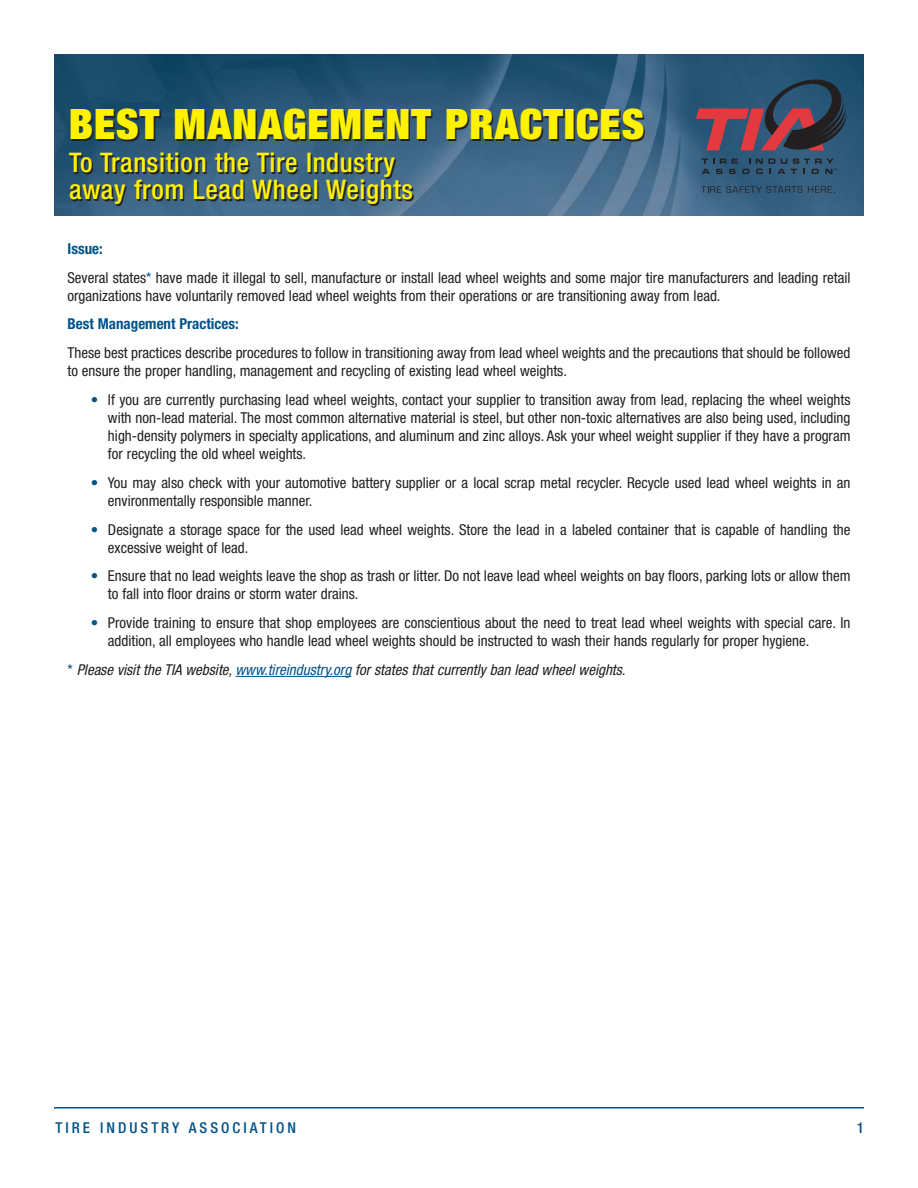
<style>
.page{position:relative;width:918px;height:1188px;background:#fff}
.page>*{position:absolute;margin:0;border:0;box-sizing:border-box;transform-origin:0 0}
.t1{font:900 expanded 42px "Helvetica Neue";letter-spacing:.025em;color:#fff200}
.t2{font:500 condensed 27px/27px "Helvetica Neue";letter-spacing:.025em;color:#fff200}
.t3{font:condensed 15px/18px "Helvetica Neue";color:#231f20}
.t4{font:italic condensed 15px "Helvetica Neue";color:#231f20}
.t5{font:500 condensed 15px "Helvetica Neue";letter-spacing:.2em;color:#005387}
.t6{font:700 condensed 15px "Helvetica Neue";color:#005387}
.t7{font:5.55px "Myriad";color:#231f20}
.s1{font-weight:700;color:#005387}
.s2{color:#005387}
.s3{font-style:normal;color:#005387}
</style>
<div class="page">
<img style="left:54px;top:54px;width:810px;height:162px">
<svg style="left:696px;top:80px;width:151px;height:94px;background:#484961"></svg>
<svg style="left:701px;top:186px;width:134px;height:7px"></svg>
<hr style="left:54px;top:1107px;width:810px;height:1px;background:#005387">
<svg style="left:236px;top:676px;width:28px;height:1px"></svg>
<hr style="left:264px;top:676px;width:60px;height:1px;background:#005387">
<svg style="left:324px;top:676px;width:27px;height:1px"></svg>
<h1 class="t1" style="left:69px;top:109px;width:577px">BEST MANAGEMENT PRACTICES</h1>
<h2 class="t2" style="left:69px;top:152px;width:346px">To Transition the Tire Industry away from Lead Wheel Weights</h2>
<p class="t7" style="left:834px;top:168px;width:4px">®</p>
<p class="t3" style="left:68px;top:235px;width:785px;line-height:28.8px"><span class="s1">Issue:<br></span>Several states<span class="s2">*</span> have made it illegal to sell, manufacture or install lead wheel weights and some major tire manufacturers and leading retail</p>
<p class="t3" style="left:67px;top:287px;width:655px">organizations have voluntarily removed lead wheel weights from their operations or are transitioning away from lead.</p>
<p class="t6" style="left:67px;top:319px;width:173px">Best Management Practices:</p>
<p class="t3" style="left:67px;top:345px;width:785px">These best practices describe procedures to follow in transitioning away from lead wheel weights and the precautions that should be followed to ensure the proper handling, management and recycling of existing lead wheel weights.</p>
<p class="t3" style="left:108px;top:392px;width:744px;text-align:justify;text-indent:-17px"><span class="s2">•</span> If you are currently purchasing lead wheel weights, contact your supplier to transition away from lead, replacing the wheel weights with non-lead material. The most common alternative material is steel, but other non-toxic alternatives are also being used, including high-density polymers in specialty applications, and aluminum and zinc alloys. Ask your wheel weight supplier if they have a program for recycling the old wheel weights.</p>
<p class="t3" style="left:108px;top:475px;width:744px;text-indent:-17px"><span class="s2">•</span> You may also check with your automotive battery supplier or a local scrap metal recycler. Recycle used lead wheel weights in an environmentally responsible manner.</p>
<p class="t3" style="left:108px;top:521px;width:744px;text-indent:-17px"><span class="s2">•</span> Designate a storage space for the used lead wheel weights. Store the lead in a labeled container that is capable of handling the excessive weight of lead.</p>
<p class="t3" style="left:108px;top:568px;width:744px;text-indent:-17px"><span class="s2">•</span> Ensure that no lead weights leave the shop as trash or litter. Do not leave lead wheel weights on bay floors, parking lots or allow them to fall into floor drains or storm water drains.</p>
<p class="t3" style="left:108px;top:615px;width:744px;text-indent:-17px"><span class="s2">•</span> Provide training to ensure that shop employees are conscientious about the need to treat lead wheel weights with special care. In addition, all employees who handle lead wheel weights should be instructed to wash their hands regularly for proper hygiene.</p>
<p class="t4" style="left:67px;top:664px;width:562px"><span class="s3">*</span> Please visit the TIA website, <span class="s2">www.tireindustry.org</span> for states that currently ban lead wheel weights.</p>
<p class="t5" style="left:56px;top:1123px;width:242px">TIRE INDUSTRY ASSOCIATION</p>
<p class="t5" style="left:857px;top:1123px;width:9px">1</p>
</div>
